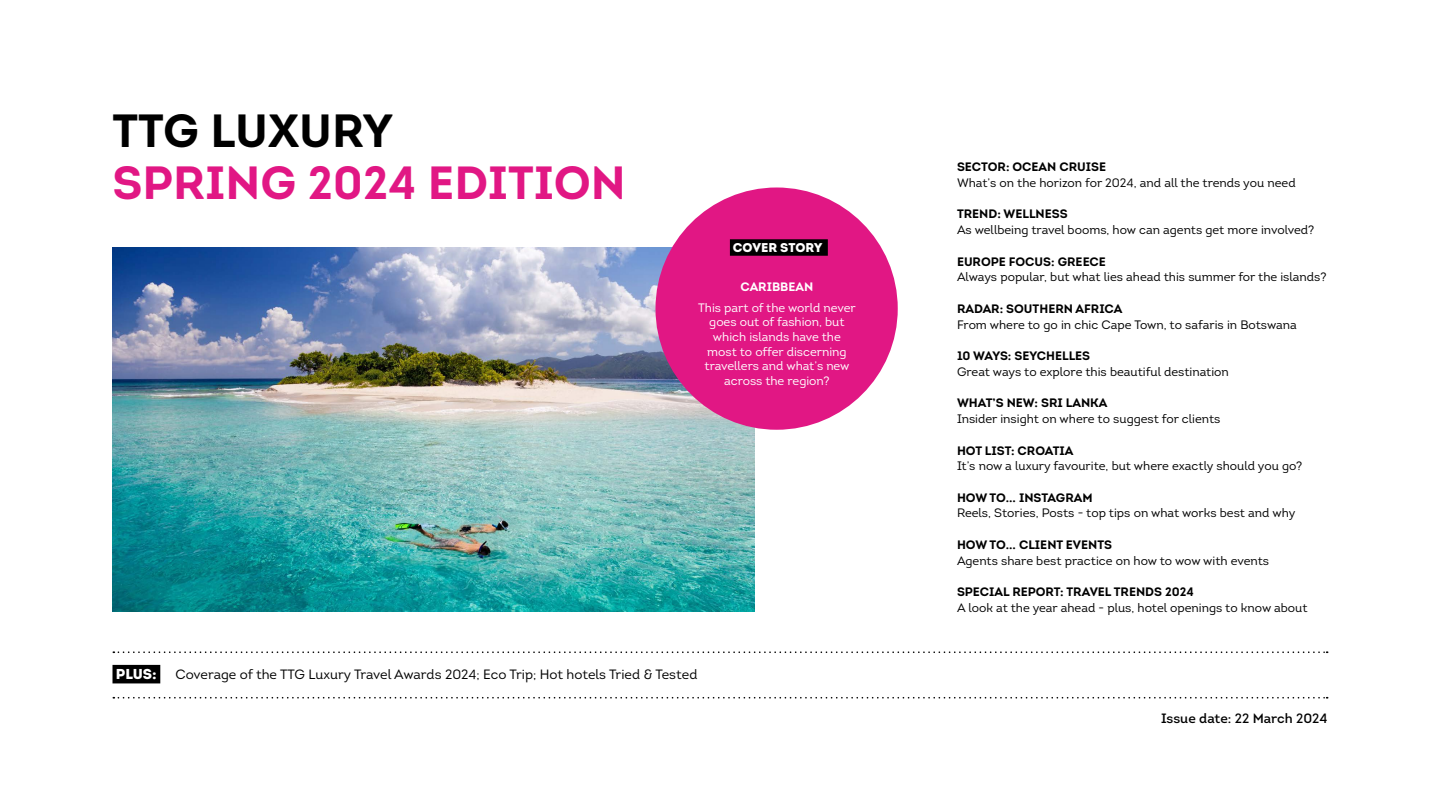
<style>
.page{position:relative;width:1440px;height:810px;background:#fff}
.page>*{position:absolute;margin:0;border:0;box-sizing:border-box;transform-origin:0 0}
.t1{font:46.5px/51.8px "Intro Bold Caps";color:#e11784}
.Box_Body_Ruled_INTRO{font:14.33px "Intro Black Caps";color:#fff}
.Box_Body_Ruled_INTRO-2{font:13.5px "Intro";color:#000}
.Box_Body_Ruled_INTRO-3{font:600 13.5px "Intro";color:#000}
.Box_Body_Ruled_INTRO-4{font:12.75px "Intro Black Caps";letter-spacing:-.005em;color:#fff}
.Body{font:12.23px "Intro";color:#000}
.Body-2{font:12.23px "Intro Bold Caps";color:#000}
.Body-3{font:12.23px/14.7px "Intro";color:#fff;text-align:center}
.Body-4{font:12.23px "Intro Bold Caps";color:#fff}
.s1{color:#000}
</style>
<div class="page">
<img style="left:112px;top:248px;width:642px;height:364px">
<div style="left:656px;top:188px;width:242px;height:242px;background:#e11784;border-radius:50%"></div>
<div style="left:730px;top:239px;width:98px;height:17px;background:#000"></div>
<div style="left:112px;top:665px;width:48px;height:18px;background:#000"></div>
<svg style="left:113px;top:651px;width:1215px;height:2px"></svg>
<svg style="left:113px;top:697px;width:1215px;height:2px"></svg>
<p class="t1" style="left:112px;top:105px;width:515px"><span class="s1">TTG LUXURY<br></span>SPRING 2024 EDITION</p>
<p class="Box_Body_Ruled_INTRO-4" style="left:733px;top:239px;width:91px">COVER STORY</p>
<p class="Body-4" style="left:741px;top:279px;width:74px">CARIBBEAN</p>
<p class="Body-3" style="left:698px;top:300px;width:159px">This part of the world never goes out of fashion, but which islands have the most to offer discerning travellers and what’s new across the region?</p>
<p class="Box_Body_Ruled_INTRO" style="left:116px;top:665px;width:42px">PLUS:</p>
<p class="Box_Body_Ruled_INTRO-2" style="left:176px;top:666px;width:523px">Coverage of the TTG Luxury Travel Awards 2024; Eco Trip; Hot hotels Tried &amp; Tested</p>
<p class="Body-2" style="left:957px;top:159px;width:151px">SECTOR: OCEAN CRUISE</p>
<p class="Body" style="left:957px;top:175px;width:340px">What’s on the horizon for 2024, and all the trends you need</p>
<p class="Body-2" style="left:957px;top:206px;width:112px">TREND: WELLNESS</p>
<p class="Body" style="left:957px;top:222px;width:359px">As wellbeing travel booms, how can agents get more involved?</p>
<p class="Body-2" style="left:957px;top:253px;width:150px">EUROPE FOCUS: GREECE</p>
<p class="Body" style="left:957px;top:270px;width:371px">Always popular, but what lies ahead this summer for the islands?</p>
<p class="Body-2" style="left:957px;top:301px;width:167px">RADAR: SOUTHERN AFRICA</p>
<p class="Body" style="left:957px;top:317px;width:341px">From where to go in chic Cape Town, to safaris in Botswana</p>
<p class="Body-2" style="left:957px;top:348px;width:135px">10 WAYS: SEYCHELLES</p>
<p class="Body" style="left:957px;top:364px;width:273px">Great ways to explore this beautiful destination</p>
<p class="Body-2" style="left:957px;top:395px;width:152px">WHAT’S NEW: SRI LANKA</p>
<p class="Body" style="left:957px;top:411px;width:265px">Insider insight on where to suggest for clients</p>
<p class="Body-2" style="left:957px;top:442px;width:118px">HOT LIST: CROATIA</p>
<p class="Body" style="left:957px;top:459px;width:347px">It’s now a luxury favourite, but where exactly should you go?</p>
<p class="Body-2" style="left:957px;top:490px;width:137px">HOW TO... INSTAGRAM</p>
<p class="Body" style="left:957px;top:506px;width:340px">Reels, Stories, Posts - top tips on what works best and why</p>
<p class="Body-2" style="left:957px;top:537px;width:157px">HOW TO... CLIENT EVENTS</p>
<p class="Body" style="left:957px;top:553px;width:314px">Agents share best practice on how to wow with events</p>
<p class="Body-2" style="left:957px;top:584px;width:238px">SPECIAL REPORT: TRAVEL TRENDS 2024</p>
<p class="Body" style="left:957px;top:600px;width:352px">A look at the year ahead - plus, hotel openings to know about</p>
<p class="Box_Body_Ruled_INTRO-3" style="left:1161px;top:709px;width:168px">Issue date: 22 March 2024</p>
</div>
